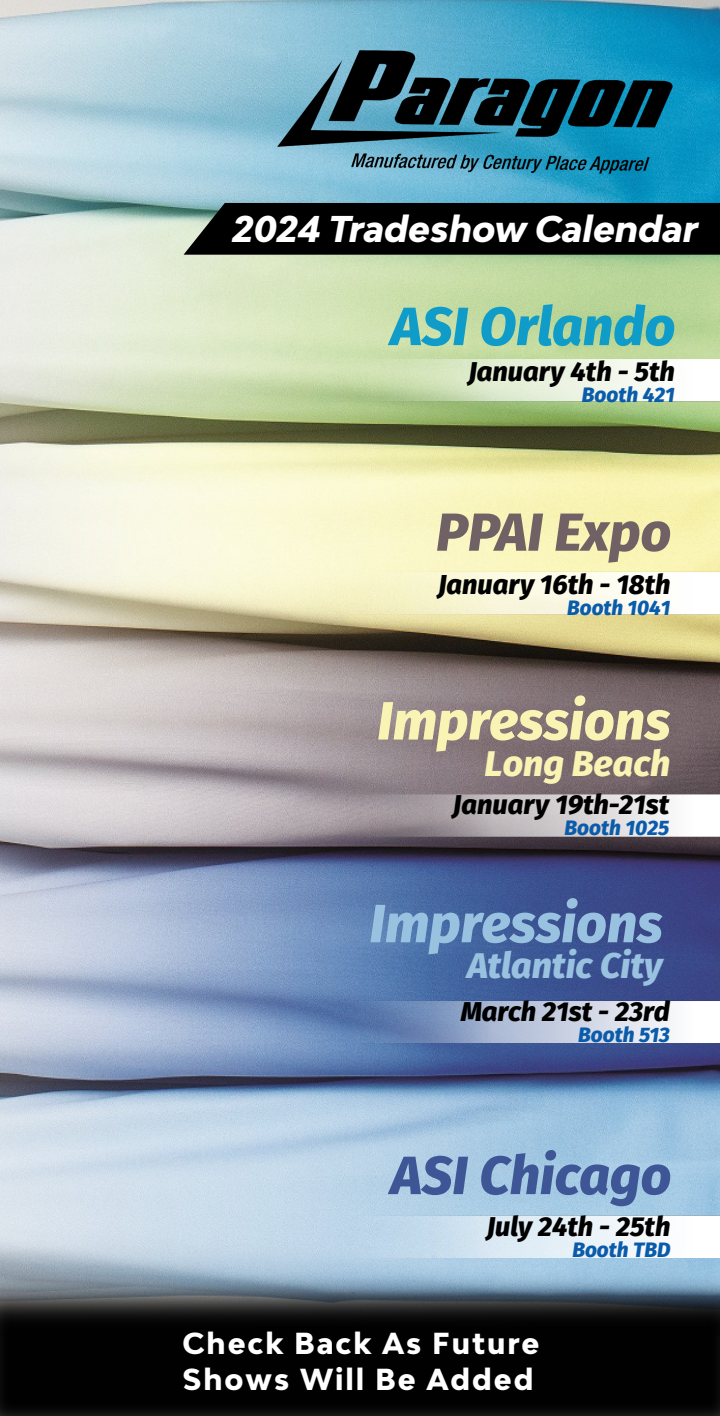
<style>
.page{position:relative;width:720px;height:1416px;background:#fff}
.page>*{position:absolute;margin:0;border:0;box-sizing:border-box;transform-origin:0 0}
.t1{font:italic 800 53.85px "Fira Sans";color:#f9f4b4}
.t2{font:italic 800 53.85px "Fira Sans";color:#99c2e0}
.t3{font:italic 800 53.85px "Fira Sans";color:#0f9cc9}
.t4{font:italic 800 53.85px "Fira Sans";color:#3e5696}
.t5{font:italic 800 53.4px "Fira Sans";color:#706164}
.t6{font:italic 800 36px "Fira Sans";color:#99c2e0}
.t7{font:italic 800 36px "Fira Sans";color:#f9f4b4}
.t8{font:italic 800 35.25px "Bw Modelica";color:#fff}
.t9{font:800 28.65px/36.3px "Bw Modelica";letter-spacing:.07em;color:#fff}
.t10{font:italic 800 27.6px "Fira Sans";color:#000}
.t11{font:italic 800 27.45px "Fira Sans";color:#000}
.t12{font:italic 800 21px "Fira Sans";color:#0a5cab}
</style>
<div class="page">
<img style="left:0;top:0;width:720px;height:1272px">
<img style="left:345px;top:359px;width:375px;height:898px">
<div style="left:184px;top:203px;width:536px;height:52px;background:#000"></div>
<img style="left:277px;top:50px;width:395px;height:123px">
<img style="left:0;top:1272px;width:720px;height:143px">
<p class="t8" style="left:232px;top:215px;width:467px">2024 Tradeshow Calendar</p>
<h1 class="t3" style="left:391px;top:295px;width:286px">ASI Orlando</h1>
<p class="t11" style="left:468px;top:355px;width:208px">January 4th - 5th</p>
<p class="t12" style="left:582px;top:382px;width:95px">Booth 421</p>
<h2 class="t5" style="left:436px;top:501px;width:237px">PPAI Expo</h2>
<p class="t10" style="left:438px;top:568px;width:234px">January 16th - 18th</p>
<p class="t12" style="left:567px;top:595px;width:105px">Booth 1041</p>
<h1 class="t1" style="left:377px;top:689px;width:295px">Impressions</h1>
<h3 class="t7" style="left:484px;top:742px;width:188px">Long Beach</h3>
<p class="t11" style="left:453px;top:788px;width:218px">January 19th-21st</p>
<p class="t12" style="left:565px;top:815px;width:106px">Booth 1025</p>
<h1 class="t2" style="left:370px;top:891px;width:295px">Impressions</h1>
<h3 class="t6" style="left:467px;top:944px;width:197px">Atlantic City</h3>
<p class="t11" style="left:461px;top:994px;width:211px">March 21st - 23rd</p>
<p class="t12" style="left:578px;top:1021px;width:93px">Booth 513</p>
<h1 class="t4" style="left:391px;top:1143px;width:282px">ASI Chicago</h1>
<p class="t11" style="left:487px;top:1209px;width:185px">July 24th - 25th</p>
<p class="t12" style="left:572px;top:1236px;width:100px">Booth TBD</p>
<p class="t9" style="left:182px;top:1327px;width:359px">Check Back As Future<br>Shows Will Be Added</p>
</div>
